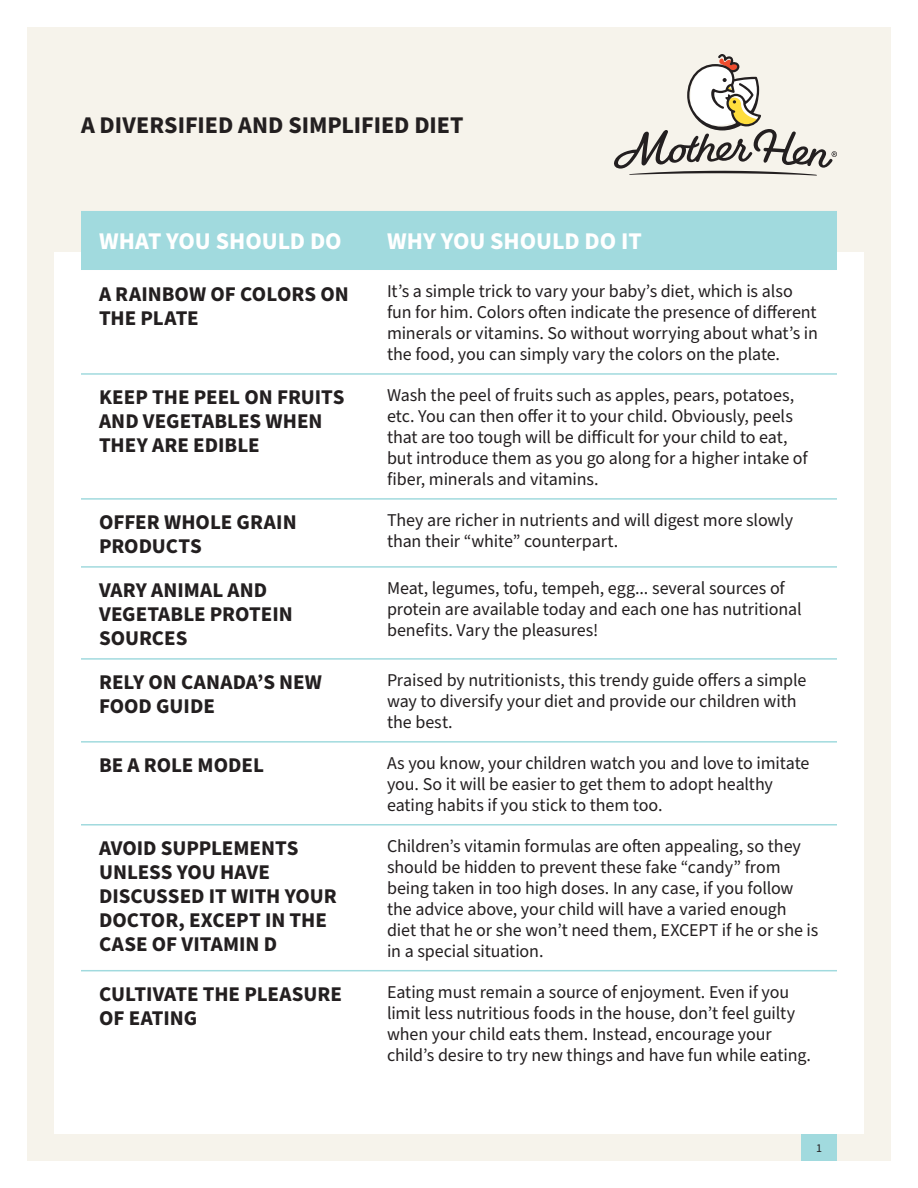
<style>
.page{position:relative;width:918px;height:1188px;background:#fff}
.page>*{position:absolute;margin:0;border:0;box-sizing:border-box;transform-origin:0 0}
._2-Table_Heads{font:700 24px "Source Sans Pro";color:#fff}
._2-Main_subs{font:700 24px "Source Sans Pro";color:#231f20}
._2a-Table_Run-ins{font:700 21px/24px "Source Sans Pro";color:#231f20}
._3-Table_Body{font:18px/21px "Source Sans Pro";letter-spacing:-.005em;color:#231f20}
.t1{font:12px "Source Sans Pro";color:#231f20}
</style>
<div class="page">
<div style="left:27px;top:27px;width:864px;height:1134px;background:#f6f3eb"></div>
<div style="left:54px;top:252px;width:810px;height:882px;background:#fff"></div>
<div style="left:801px;top:1134px;width:36px;height:27px;background:#a1dade"></div>
<div style="left:81px;top:211px;width:756px;height:59px;background:#a1dade"></div>
<hr style="left:81px;top:373px;width:288px;height:2px;background:#a1dade">
<hr style="left:369px;top:373px;width:468px;height:2px;background:#a1dade">
<hr style="left:81px;top:498px;width:288px;height:2px;background:#a1dade">
<hr style="left:369px;top:498px;width:468px;height:2px;background:#a1dade">
<hr style="left:81px;top:566px;width:288px;height:2px;background:#a1dade">
<hr style="left:369px;top:566px;width:468px;height:2px;background:#a1dade">
<hr style="left:81px;top:658px;width:288px;height:2px;background:#a1dade">
<hr style="left:369px;top:658px;width:468px;height:2px;background:#a1dade">
<hr style="left:81px;top:824px;width:288px;height:2px;background:#a1dade">
<hr style="left:369px;top:824px;width:468px;height:2px;background:#a1dade">
<hr style="left:81px;top:741px;width:288px;height:2px;background:#a1dade">
<hr style="left:369px;top:741px;width:468px;height:2px;background:#a1dade">
<hr style="left:81px;top:970px;width:288px;height:1px;background:#a1dade">
<hr style="left:369px;top:970px;width:468px;height:1px;background:#a1dade">
<svg style="left:614px;top:54px;width:223px;height:122px"></svg>
<p class="_2-Main_subs" style="left:81px;top:108px;width:384px">A DIVERSIFIED AND SIMPLIFIED DIET</p>
<p class="_2-Table_Heads" style="left:99px;top:225px;width:244px">WHAT YOU SHOULD DO</p>
<p class="_2-Table_Heads" style="left:387px;top:225px;width:256px">WHY YOU SHOULD DO IT</p>
<p class="_2a-Table_Run-ins" style="left:99px;top:282px;width:251px">A RAINBOW OF COLORS ON<br>THE PLATE</p>
<p class="_3-Table_Body" style="left:387px;top:282px;width:432px">It’s a simple trick to vary your baby’s diet, which is also fun for him. Colors often indicate the presence of different minerals or vitamins. So without worrying about what’s in the food, you can simply vary the colors on the plate.</p>
<p class="_2a-Table_Run-ins" style="left:99px;top:386px;width:247px">KEEP THE PEEL ON FRUITS<br>AND VEGETABLES WHEN<br>THEY ARE EDIBLE</p>
<p class="_3-Table_Body" style="left:387px;top:385px;width:422px">Wash the peel of fruits such as apples, pears, potatoes, etc. You can then offer it to your child. Obviously, peels that are too tough will be difficult for your child to eat, but introduce them as you go along for a higher intake of fiber, minerals and vitamins.</p>
<p class="_2a-Table_Run-ins" style="left:99px;top:511px;width:199px">OFFER WHOLE GRAIN<br>PRODUCTS</p>
<p class="_3-Table_Body" style="left:387px;top:510px;width:408px">They are richer in nutrients and will digest more slowly than their “white” counterpart.</p>
<p class="_2a-Table_Run-ins" style="left:99px;top:579px;width:195px">VARY ANIMAL AND<br>VEGETABLE PROTEIN<br>SOURCES</p>
<p class="_3-Table_Body" style="left:387px;top:578px;width:416px">Meat, legumes, tofu, tempeh, egg... several sources of protein are available today and each one has nutritional benefits. Vary the pleasures!</p>
<p class="_2a-Table_Run-ins" style="left:99px;top:671px;width:225px">RELY ON CANADA’S NEW<br>FOOD GUIDE</p>
<p class="_3-Table_Body" style="left:387px;top:670px;width:421px">Praised by nutritionists, this trendy guide offers a simple way to diversify your diet and provide our children with the best.</p>
<p class="_2a-Table_Run-ins" style="left:99px;top:754px;width:167px">BE A ROLE MODEL</p>
<p class="_3-Table_Body" style="left:387px;top:753px;width:424px">As you know, your children watch you and love to imitate you. So it will be easier to get them to adopt healthy eating habits if you stick to them too.</p>
<p class="_2a-Table_Run-ins" style="left:99px;top:837px;width:239px">AVOID SUPPLEMENTS<br>UNLESS YOU HAVE<br>DISCUSSED IT WITH YOUR<br>DOCTOR, EXCEPT IN THE<br>CASE OF VITAMIN D</p>
<p class="_3-Table_Body" style="left:387px;top:836px;width:433px">Children’s vitamin formulas are often appealing, so they should be hidden to prevent these fake “candy” from being taken in too high doses. In any case, if you follow the advice above, your child will have a varied enough diet that he or she won’t need them, EXCEPT if he or she is in a special situation.</p>
<p class="_2a-Table_Run-ins" style="left:99px;top:983px;width:245px">CULTIVATE THE PLEASURE<br>OF EATING</p>
<p class="_3-Table_Body" style="left:387px;top:982px;width:425px">Eating must remain a source of enjoyment. Even if you limit less nutritious foods in the house, don’t feel guilty when your child eats them. Instead, encourage your child’s desire to try new things and have fun while eating.</p>
<p class="t1" style="left:816px;top:1140px;width:7px">1</p>
</div>
